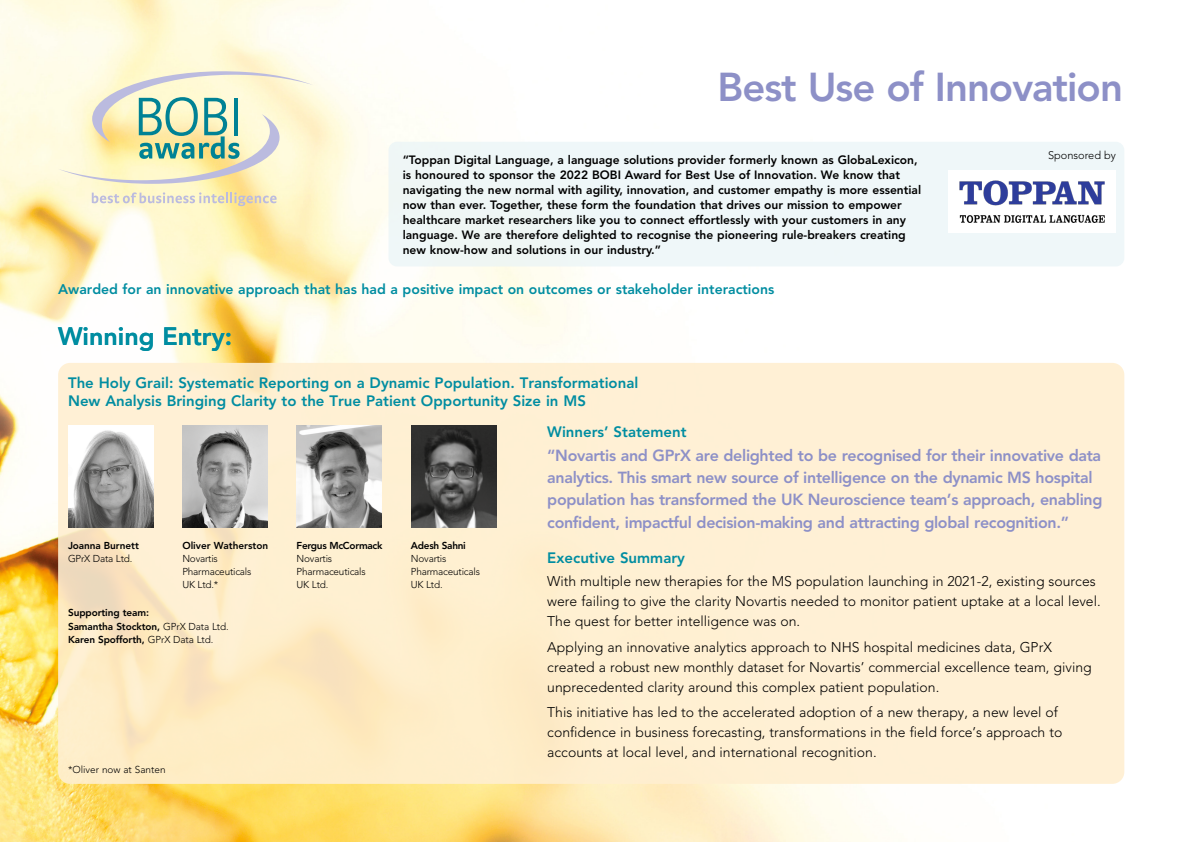
<style>
.page{position:relative;width:1191px;height:842px;background:#fff}
.page>*{position:absolute;margin:0;border:0;box-sizing:border-box;transform-origin:0 0}
.t1{font:800 40px "Avenir";letter-spacing:-.025em;color:#8d90c7}
.t2{font:800 25px "Avenir";color:#008da1}
.t3{font:800 16px/22px "Avenir";letter-spacing:-.02em;color:#8d90c7}
.t4{font:800 15px/18px "Avenir";color:#008da1}
.t5{font:300 14px/20px "Avenir";color:#000}
.t6{font:800 14px "Avenir";color:#008da1}
.t7{font:800 12px/15px "Avenir";color:#000}
.t8{font:300 11px "Avenir";color:#000}
.t9{font:800 10px/14.4px "Avenir";letter-spacing:-.01em;color:#000}
.t10{font:300 10px/13px "Avenir";letter-spacing:-.02em;color:#000}
.t11{font:800 10px "Avenir";letter-spacing:-.03em;color:#000}
.t12{font:300 10px "Avenir";color:#000}
.s1{font-weight:300}
</style>
<div class="page">
<img style="left:0;top:0;width:1125px;height:842px">
<svg style="left:0;top:179px;width:258px;height:326px"></svg>
<svg style="left:92px;top:192px;width:184px;height:14px;background:#eae2c6"></svg>
<svg style="left:58px;top:71px;width:255px;height:113px;background:#e5e7c5"></svg>
<hr style="left:234px;top:98px;width:4px;height:37px;background:#008295">
<div style="left:58px;top:363px;width:1066px;height:421px;background:#ffefd1;border-radius:12px"></div>
<div style="left:388px;top:142px;width:736px;height:124px;background:#e9f4f7;border-radius:9px"></div>
<div style="left:948px;top:170px;width:167px;height:62px;background:#fff"></div>
<img style="left:959px;top:181px;width:146px;height:42px">
<img style="left:68px;top:425px;width:85px;height:102px">
<img style="left:411px;top:425px;width:85px;height:102px">
<img style="left:182px;top:425px;width:85px;height:102px">
<img style="left:297px;top:425px;width:85px;height:102px">
<h1 class="t1" style="left:717px;top:64px;width:407px">Best Use of Innovation</h1>
<p class="t7" style="left:403px;top:152px;width:520px">“Toppan Digital Language, a language solutions provider formerly known as GlobaLexicon, is honoured to sponsor the 2022 BOBI Award for Best Use of Innovation. We know that navigating the new normal with agility, innovation, and customer empathy is more essential now than ever. Together, these form the foundation that drives our mission to empower healthcare market researchers like you to connect effortlessly with your customers in any language. We are therefore delighted to recognise the pioneering rule-breakers creating new know-how and solutions in our industry.”</p>
<p class="t8" style="left:1048px;top:148px;width:69px">Sponsored by</p>
<p class="t6" style="left:58px;top:281px;width:718px">Awarded for an innovative approach that has had a positive impact on outcomes or stakeholder interactions</p>
<h2 class="t2" style="left:58px;top:322px;width:175px">Winning Entry:</h2>
<p class="t4" style="left:68px;top:374px;width:572px">The Holy Grail: Systematic Reporting on a Dynamic Population. Transformational<br>New Analysis Bringing Clarity to the True Patient Opportunity Size in MS</p>
<p class="t9" style="left:68px;top:538px;width:72px">Joanna Burnett</p>
<p class="t10" style="left:68px;top:552px;width:66px">GPrX Data Ltd.</p>
<p class="t9" style="left:182px;top:538px;width:87px">Oliver Watherston</p>
<p class="t10" style="left:182px;top:552px;width:71px">Novartis<br>Pharmaceuticals<br>UK Ltd.*</p>
<p class="t9" style="left:68px;top:605px;width:162px">Supporting team:<br>Samantha Stockton, <span class="s1">GPrX Data Ltd.</span></p>
<p class="t9" style="left:68px;top:632px;width:147px">Karen Spofforth, <span class="s1">GPrX Data Ltd.</span></p>
<p class="t11" style="left:297px;top:540px;width:87px">Fergus McCormack</p>
<p class="t10" style="left:297px;top:552px;width:71px">Novartis<br>Pharmaceuticals<br>UK Ltd.</p>
<p class="t11" style="left:411px;top:540px;width:56px">Adesh Sahni</p>
<p class="t10" style="left:411px;top:552px;width:71px">Novartis<br>Pharmaceuticals<br>UK Ltd.</p>
<p class="t12" style="left:68px;top:764px;width:99px">*Oliver now at Santen</p>
<p class="t4" style="left:547px;top:422px;width:141px">Winners’ Statement</p>
<p class="t3" style="left:547px;top:445px;width:556px">“Novartis and GPrX are delighted to be recognised for their innovative data analytics. This smart new source of intelligence on the dynamic MS hospital population has transformed the UK Neuroscience team’s approach, enabling confident, impactful decision-making and attracting global recognition.”</p>
<p class="t4" style="left:547px;top:549px;width:139px">Executive Summary</p>
<p class="t5" style="left:547px;top:571px;width:555px">With multiple new therapies for the MS population launching in 2021-2, existing sources were failing to give the clarity Novartis needed to monitor patient uptake at a local level.<br>The quest for better intelligence was on.</p>
<p class="t5" style="left:547px;top:637px;width:546px">Applying an innovative analytics approach to NHS hospital medicines data, GPrX created a robust new monthly dataset for Novartis’ commercial excellence team, giving unprecedented clarity around this complex patient population.</p>
<p class="t5" style="left:547px;top:702px;width:516px">This initiative has led to the accelerated adoption of a new therapy, a new level of confidence in business forecasting, transformations in the field force’s approach to accounts at local level, and international recognition.</p>
</div>
